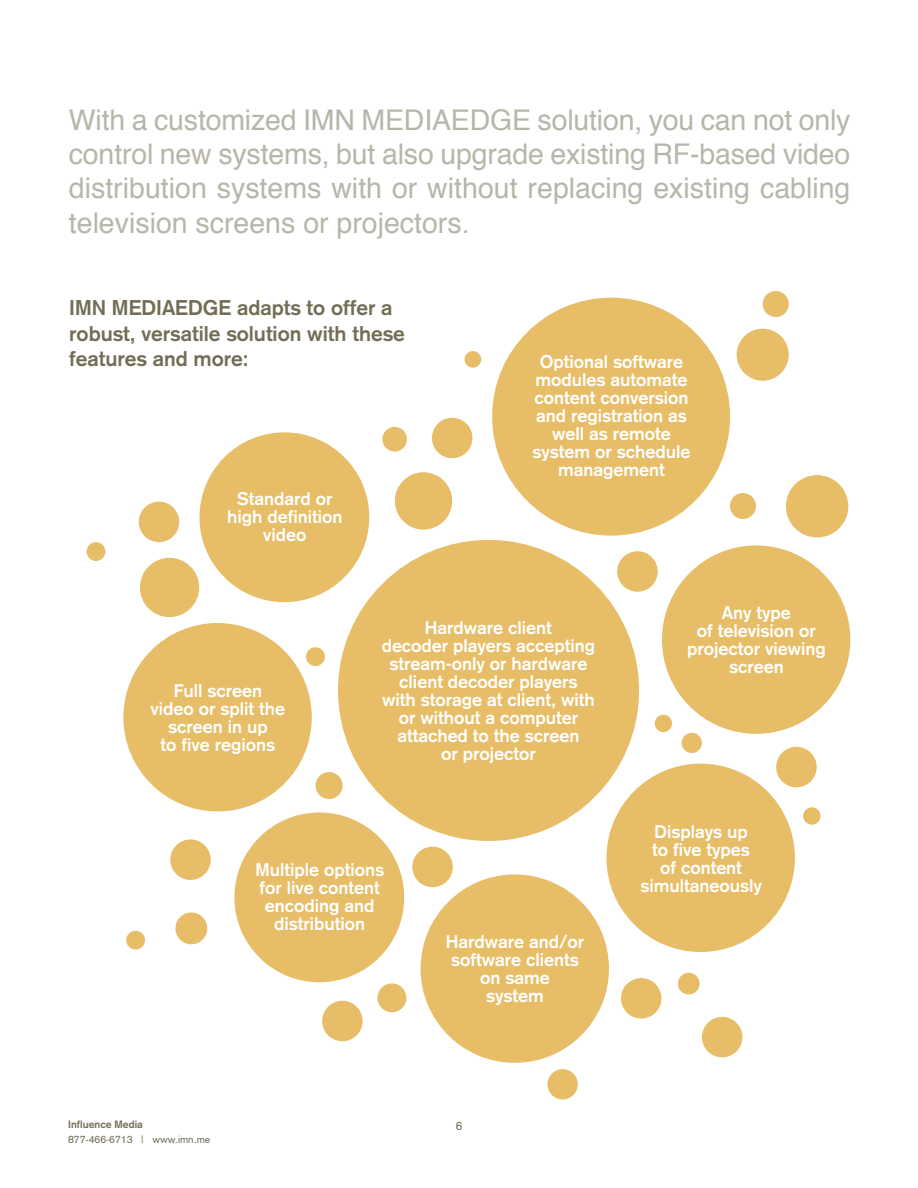
<style>
.page{position:relative;width:918px;height:1188px;background:#fff}
.page>*{position:absolute;margin:0;border:0;box-sizing:border-box;transform-origin:0 0}
.t1{font:28.5px/34.2px "Helvetica";color:#b8b6aa;text-align:justify}
.t2{font:700 21px/25.2px "Akzidenz Grotesk";color:#726e56}
.t3{font:700 18px/18px "Akzidenz Grotesk";color:#fff;text-align:center}
.t4{font:12px "Akzidenz Grotesk";color:#726e56}
.t5{font:10.5px "Akzidenz Grotesk";color:#726e56}
.t6{font:700 10.5px "Akzidenz Grotesk";color:#726e56}
.s1{color:#fff}
</style>
<div class="page">
<div style="left:492px;top:298px;width:238px;height:238px;background:#e7be67;border-radius:50%"></div>
<div style="left:199px;top:432px;width:170px;height:170px;background:#e7be67;border-radius:50%"></div>
<div style="left:338px;top:540px;width:301px;height:301px;background:#e7be67;border-radius:50%"></div>
<div style="left:662px;top:545px;width:188px;height:189px;background:#e7be67;border-radius:50%"></div>
<div style="left:234px;top:812px;width:170px;height:170px;background:#e7be67;border-radius:50%"></div>
<div style="left:421px;top:874px;width:188px;height:189px;background:#e7be67;border-radius:50%"></div>
<div style="left:123px;top:623px;width:189px;height:188px;background:#e7be67;border-radius:50%"></div>
<div style="left:606px;top:764px;width:189px;height:188px;background:#e7be67;border-radius:50%"></div>
<div style="left:316px;top:772px;width:27px;height:27px;background:#e7be67;border-radius:50%"></div>
<div style="left:139px;top:502px;width:40px;height:40px;background:#e7be67;border-radius:50%"></div>
<div style="left:87px;top:542px;width:18px;height:19px;background:#e7be67;border-radius:50%"></div>
<svg style="left:621px;top:978px;width:41px;height:41px"></svg>
<svg style="left:677px;top:972px;width:23px;height:23px"></svg>
<div style="left:395px;top:472px;width:57px;height:58px;background:#e7be67;border-radius:50%"></div>
<div style="left:170px;top:839px;width:41px;height:41px;background:#e7be67;border-radius:50%"></div>
<svg style="left:175px;top:912px;width:33px;height:33px"></svg>
<div style="left:776px;top:747px;width:41px;height:40px;background:#e7be67;border-radius:50%"></div>
<div style="left:377px;top:983px;width:29px;height:29px;background:#e7be67;border-radius:50%"></div>
<div style="left:547px;top:1069px;width:31px;height:31px;background:#e7be67;border-radius:50%"></div>
<div style="left:730px;top:493px;width:26px;height:26px;background:#e7be67;border-radius:50%"></div>
<div style="left:682px;top:733px;width:20px;height:20px;background:#e7be67;border-radius:50%"></div>
<div style="left:803px;top:807px;width:18px;height:18px;background:#e7be67;border-radius:50%"></div>
<div style="left:140px;top:558px;width:59px;height:59px;background:#e7be67;border-radius:50%"></div>
<div style="left:786px;top:475px;width:62px;height:62px;background:#e7be67;border-radius:50%"></div>
<div style="left:465px;top:351px;width:16px;height:17px;background:#e7be67;border-radius:50%"></div>
<div style="left:432px;top:418px;width:40px;height:40px;background:#e7be67;border-radius:50%"></div>
<div style="left:322px;top:1001px;width:41px;height:40px;background:#e7be67;border-radius:50%"></div>
<div style="left:412px;top:847px;width:41px;height:40px;background:#e7be67;border-radius:50%"></div>
<div style="left:617px;top:551px;width:41px;height:41px;background:#e7be67;border-radius:50%"></div>
<div style="left:655px;top:715px;width:17px;height:17px;background:#e7be67;border-radius:50%"></div>
<div style="left:306px;top:647px;width:19px;height:19px;background:#e7be67;border-radius:50%"></div>
<div style="left:702px;top:1017px;width:40px;height:40px;background:#e7be67;border-radius:50%"></div>
<div style="left:126px;top:931px;width:19px;height:19px;background:#e7be67;border-radius:50%"></div>
<div style="left:737px;top:329px;width:52px;height:52px;background:#e7be67;border-radius:50%"></div>
<div style="left:763px;top:291px;width:26px;height:26px;background:#e7be67;border-radius:50%"></div>
<div style="left:382px;top:427px;width:25px;height:25px;background:#e7be67;border-radius:50%"></div>
<h1 class="t1" style="left:69px;top:105px;width:783px">With a customized IMN MEDIAEDGE solution, you can not only control new systems, but also upgrade existing RF-based video distribution systems with or without replacing existing cabling television screens or projectors.</h1>
<p class="t2" style="left:69px;top:297px;width:337px">IMN MEDIAEDGE adapts to offer a robust, versatile solution with these features and more:</p>
<p class="t3" style="left:227px;top:491px;width:117px">Standard or high definition video</p>
<p class="t3" style="left:533px;top:355px;width:159px">Optional software modules automate content conversion and registration as well as remote system or schedule management</p>
<p class="t3" style="left:151px;top:683px;width:136px">Full screen video or split the screen in up<br>to five regions</p>
<p class="t3" style="left:382px;top:620px;width:215px">Hardware client<br>decoder players accepting stream-only or hardware client decoder players with storage at client, with or without a computer attached to the screen<br>or projector</p>
<p class="t3" style="left:255px;top:862px;width:130px">Multiple options for live content encoding and distribution</p>
<p class="t3" style="left:446px;top:934px;width:140px">Hardware and/or software clients on same<br>system</p>
<p class="t6" style="left:68px;top:1121px;width:119px">Influence Media <span class="s1">Network</span></p>
<p class="t4" style="left:456px;top:1122px;width:8px">6</p>
<p class="t5" style="left:68px;top:1136px;width:144px">877-466-6713 | www.imn.me</p>
<p class="t3" style="left:687px;top:606px;width:140px">Any type<br>of television or projector viewing screen</p>
<p class="t3" style="left:640px;top:824px;width:123px">Displays up<br>to five types<br>of content simultaneously</p>
</div>
